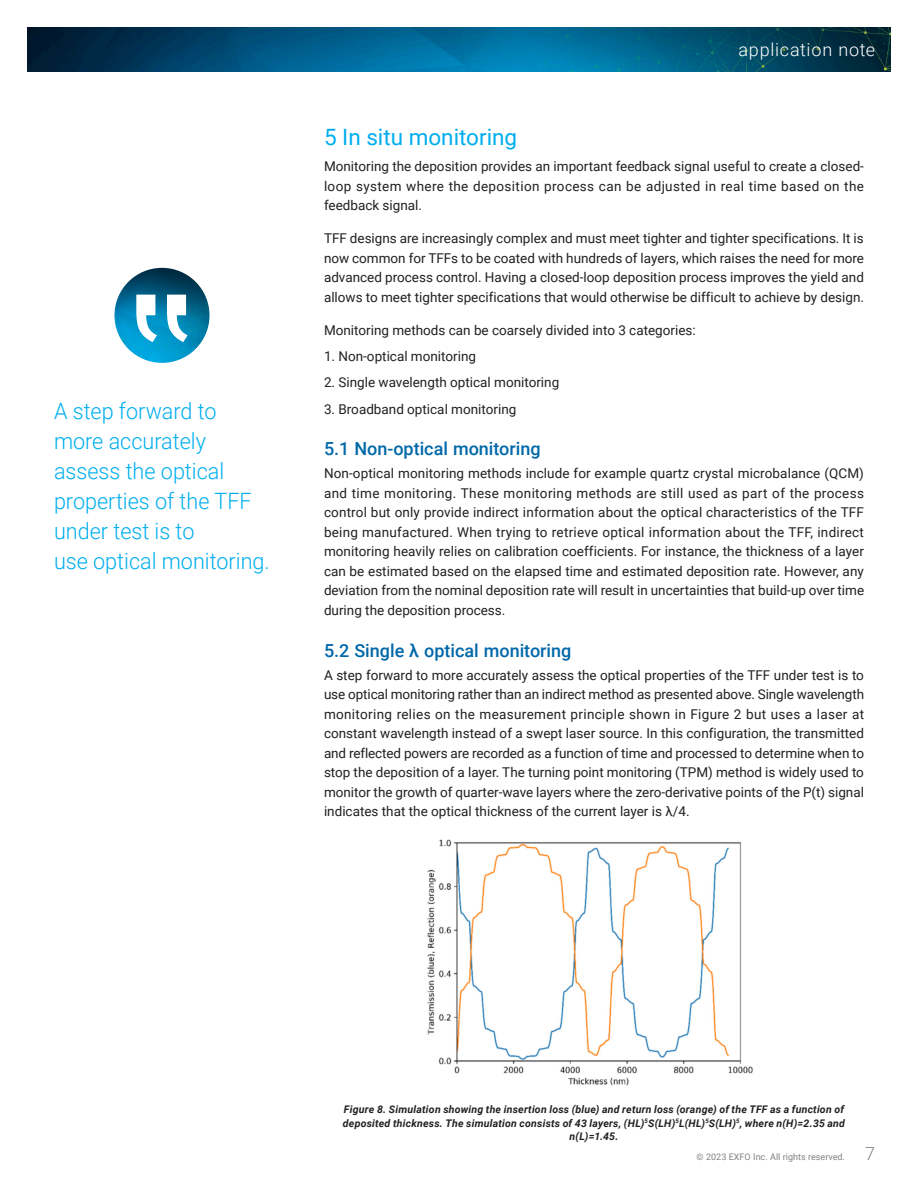
<style>
.page{position:relative;width:918px;height:1188px;background:#fff}
.page>*{position:absolute;margin:0;border:0;box-sizing:border-box;transform-origin:0 0}
.Exergue{font:300 22.5px/30px "Roboto";color:#00aeef;scale:.96 1}
.Title_1{font:22.5px "Roboto";color:#00aeef}
.Title_2{font:500 18px "Roboto";color:#0068a9}
.t1{font:300 18px "Roboto";letter-spacing:.04em;color:#fff}
.Text{font:13.5px/19.5px "Roboto";color:#231f20;text-align:justify}
.Legend{font:italic 700 10.5px/13.5px "Roboto";letter-spacing:.02em;color:#231f20;text-align:center}
.t2{font:9px "Roboto";color:#808285}
.s1{font-weight:300;font-size:18px}
</style>
<div class="page">
<img style="left:27px;top:27px;width:864px;height:44px">
<img style="left:427px;top:839px;width:326px;height:247px">
<img style="left:114px;top:268px;width:96px;height:95px;border-radius:48px">
<svg style="left:136px;top:295px;width:52px;height:47px"></svg>
<p class="Exergue" style="left:54px;top:395px;width:207px">A step forward to more accurately assess the optical properties of the TFF under test is to</p>
<p class="Exergue" style="left:54px;top:545px;width:226px">use optical monitoring.</p>
<h2 class="t1" style="left:739px;top:37px;width:138px">application note</h2>
<p class="Title_1" style="left:324px;top:121px;width:195px">5 In situ monitoring</p>
<p class="Text" style="left:324px;top:156px;width:542px">Monitoring the deposition provides an important feedback signal useful to create a closed&shy;loop system where the deposition process can be adjusted in real time based on the feedback signal.</p>
<p class="Text" style="left:324px;top:228px;width:542px">TFF designs are increasingly complex and must meet tighter and tighter specifications. It is now common for TFFs to be coated with hundreds of layers, which raises the need for more advanced process control. Having a closed-loop deposition process improves the yield and allows to meet tighter specifications that would otherwise be difficult to achieve by design.</p>
<p class="Text" style="left:324px;top:320px;width:373px">Monitoring methods can be coarsely divided into 3 categories:</p>
<p class="Text" style="left:324px;top:346px;width:154px">1. Non-optical monitoring</p>
<p class="Text" style="left:324px;top:372px;width:237px">2. Single wavelength optical monitoring</p>
<p class="Text" style="left:324px;top:399px;width:194px">3. Broadband optical monitoring</p>
<p class="Title_2" style="left:324px;top:436px;width:218px">5.1 Non-optical monitoring</p>
<p class="Text" style="left:324px;top:463px;width:542px">Non-optical monitoring methods include for example quartz crystal microbalance (QCM) and time monitoring. These monitoring methods are still used as part of the process control but only provide indirect information about the optical characteristics of the TFF being manufactured. When trying to retrieve optical information about the TFF, indirect monitoring heavily relies on calibration coefficients. For instance, the thickness of a layer can be estimated based on the elapsed time and estimated deposition rate. However, any deviation from the nominal deposition rate will result in uncertainties that build-up over time during the deposition process.</p>
<p class="Title_2" style="left:324px;top:638px;width:249px">5.2 Single λ optical monitoring</p>
<p class="Text" style="left:324px;top:665px;width:542px">A step forward to more accurately assess the optical properties of the TFF under test is to use optical monitoring rather than an indirect method as presented above. Single wavelength monitoring relies on the measurement principle shown in Figure 2 but uses a laser at constant wavelength instead of a swept laser source. In this configuration, the transmitted and reflected powers are recorded as a function of time and processed to determine when to stop the deposition of a layer. The turning point monitoring (TPM) method is widely used to monitor the growth of quarter-wave layers where the zero-derivative points of the P(t) signal indicates that the optical thickness of the current layer is λ/4.</p>
<p class="Legend" style="left:343px;top:1102px;width:504px">Figure 8. Simulation showing the insertion loss (blue) and return loss (orange) of the TFF as a function of deposited thickness. The simulation consists of 43 layers, (HL)<sup>5</sup>S(LH)<sup>5</sup>L(HL)<sup>5</sup>S(LH)<sup>5</sup>, where n(H)=2.35 and n(L)=1.45.</p>
<p class="t2" style="left:697px;top:1151px;width:180px">© 2023 EXFO Inc. All rights reserved. <span class="s1">7</span></p>
</div>
